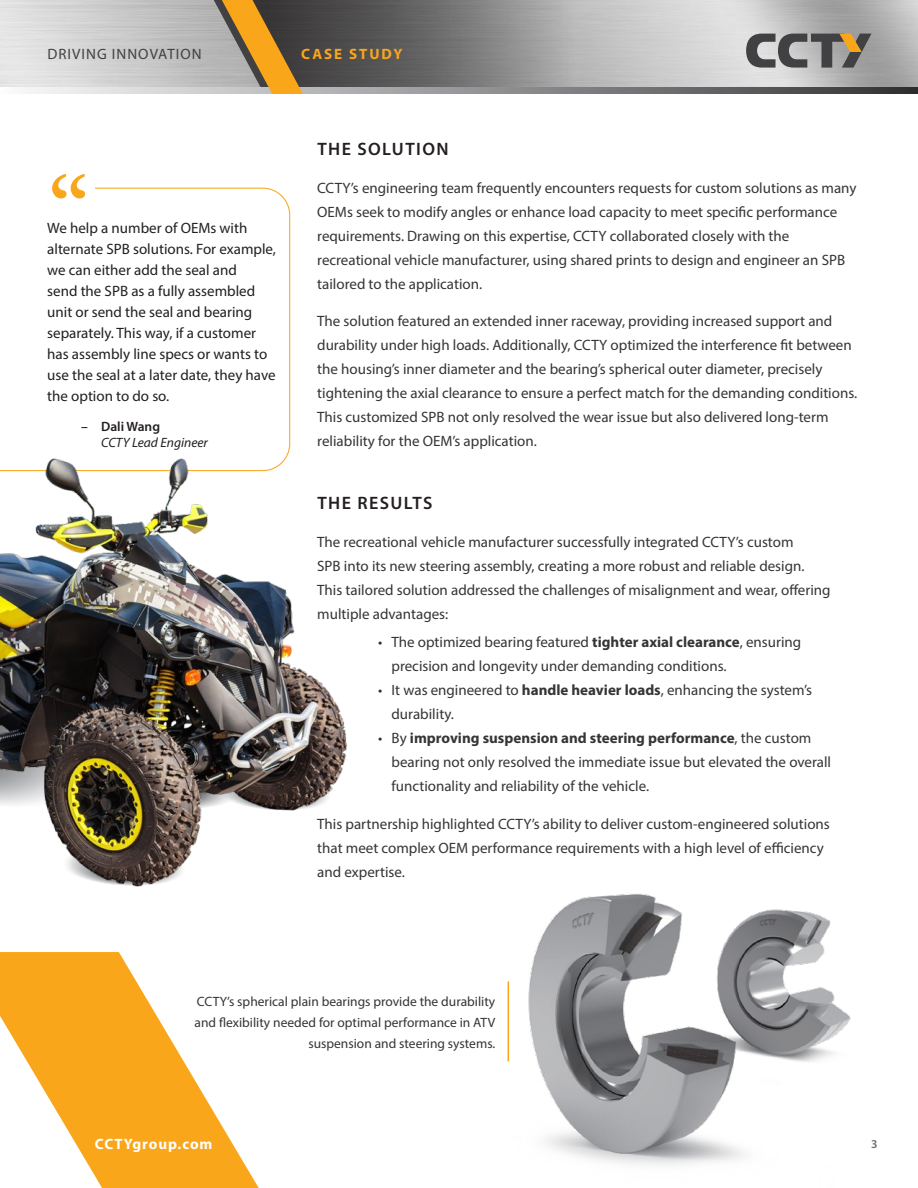
<style>
.page{position:relative;width:918px;height:1188px;background:#fff}
.page>*{position:absolute;margin:0;border:0;box-sizing:border-box;transform-origin:0 0}
.t1{font:600 97.5px "Adobe Garamond Pro";color:#faa61b}
.t2{font:600 18px "Myriad Pro";letter-spacing:.08em;color:#231f20}
.t3{font:15px/24px "Myriad Pro";color:#363436}
.t4{font:15px/21px "Myriad Pro";color:#231f20}
.t5{font:15px "Myriad Pro";letter-spacing:.07em;color:#414042}
.t6{font:700 15px "Myriad Pro";letter-spacing:.065em;color:#fff}
.t7{font:700 15px "Myriad Pro";letter-spacing:.13em;color:#faa61b}
.t8{font:13.5px/21px "Myriad Pro";color:#363436;text-align:right}
.t9{font:italic 13.5px "Myriad Pro";color:#231f20}
.t10{font:600 13.5px "Myriad Pro";color:#231f20}
.t11{font:600 12px "Myriad Pro";color:#6d6e71}
.s1{font-weight:700}
</style>
<div class="page">
<img style="left:0;top:0;width:918px;height:88px">
<svg style="left:746px;top:34px;width:125px;height:34px;background:#84807a"></svg>
<svg style="left:29px;top:88px;width:889px;height:6px;background:#676769"></svg>
<svg style="left:67px;top:0;width:516px;height:94px;background:#969088"></svg>
<svg style="left:95px;top:188px;width:195px;height:244px"></svg>
<img style="left:0;top:432px;width:348px;height:455px">
<img style="left:507px;top:893px;width:344px;height:273px">
<hr style="left:508px;top:982px;width:1px;height:79px;background:#faa61b">
<svg style="left:0;top:952px;width:259px;height:236px;fill:#faa61b"></svg>
<p class="t5" style="left:47px;top:44px;width:156px">DRIVING INNOVATION</p>
<p class="t7" style="left:301px;top:44px;width:103px">CASE STUDY</p>
<h1 class="t1" style="left:47px;top:156px;width:44px">“</h1>
<p class="t4" style="left:47px;top:217px;width:230px">We help a number of OEMs with alternate SPB solutions. For example, we can either add the seal and<br>send the SPB as a fully assembled unit or send the seal and bearing separately. This way, if a customer has assembly line specs or wants to use the seal at a later date, they have the option to do so.</p>
<p class="t10" style="left:81px;top:418px;width:81px">– Dali Wang</p>
<p class="t9" style="left:101px;top:434px;width:108px">CCTY Lead Engineer</p>
<p class="t2" style="left:317px;top:138px;width:133px">THE SOLUTION</p>
<p class="t3" style="left:317px;top:175px;width:541px">CCTY’s engineering team frequently encounters requests for custom solutions as many OEMs seek to modify angles or enhance load capacity to meet specific performance requirements. Drawing on this expertise, CCTY collaborated closely with the recreational vehicle manufacturer, using shared prints to design and engineer an SPB tailored to the application.</p>
<p class="t3" style="left:317px;top:309px;width:541px">The solution featured an extended inner raceway, providing increased support and durability under high loads. Additionally, CCTY optimized the interference fit between the housing’s inner diameter and the bearing’s spherical outer diameter, precisely tightening the axial clearance to ensure a perfect match for the demanding conditions.<br>This customized SPB not only resolved the wear issue but also delivered long-term reliability for the OEM’s application.</p>
<p class="t2" style="left:317px;top:492px;width:117px">THE RESULTS</p>
<p class="t3" style="left:317px;top:529px;width:515px">The recreational vehicle manufacturer successfully integrated CCTY’s custom<br>SPB into its new steering assembly, creating a more robust and reliable design.<br>This tailored solution addressed the challenges of misalignment and wear, offering multiple advantages:</p>
<p class="t3" style="left:392px;top:630px;width:411px;text-indent:-14px">• The optimized bearing featured <span class="s1">tighter axial clearance</span>, ensuring precision and longevity under demanding conditions.</p>
<p class="t3" style="left:392px;top:678px;width:422px;text-indent:-14px">• It was engineered to <span class="s1">handle heavier loads</span>, enhancing the system’s durability.</p>
<p class="t3" style="left:392px;top:726px;width:441px;text-indent:-14px">• By <span class="s1">improving suspension and steering performance</span>, the custom bearing not only resolved the immediate issue but elevated the overall functionality and reliability of the vehicle.</p>
<p class="t3" style="left:317px;top:811px;width:514px">This partnership highlighted CCTY’s ability to deliver custom-engineered solutions that meet complex OEM performance requirements with a high level of efficiency and expertise.</p>
<p class="t8" style="left:195px;top:991px;width:302px">CCTY’s spherical plain bearings provide the durability and flexibility needed for optimal performance in ATV suspension and steering systems.</p>
<p class="t6" style="left:95px;top:1134px;width:119px">CCTYgroup.com</p>
<p class="t11" style="left:871px;top:1136px;width:8px">3</p>
</div>
